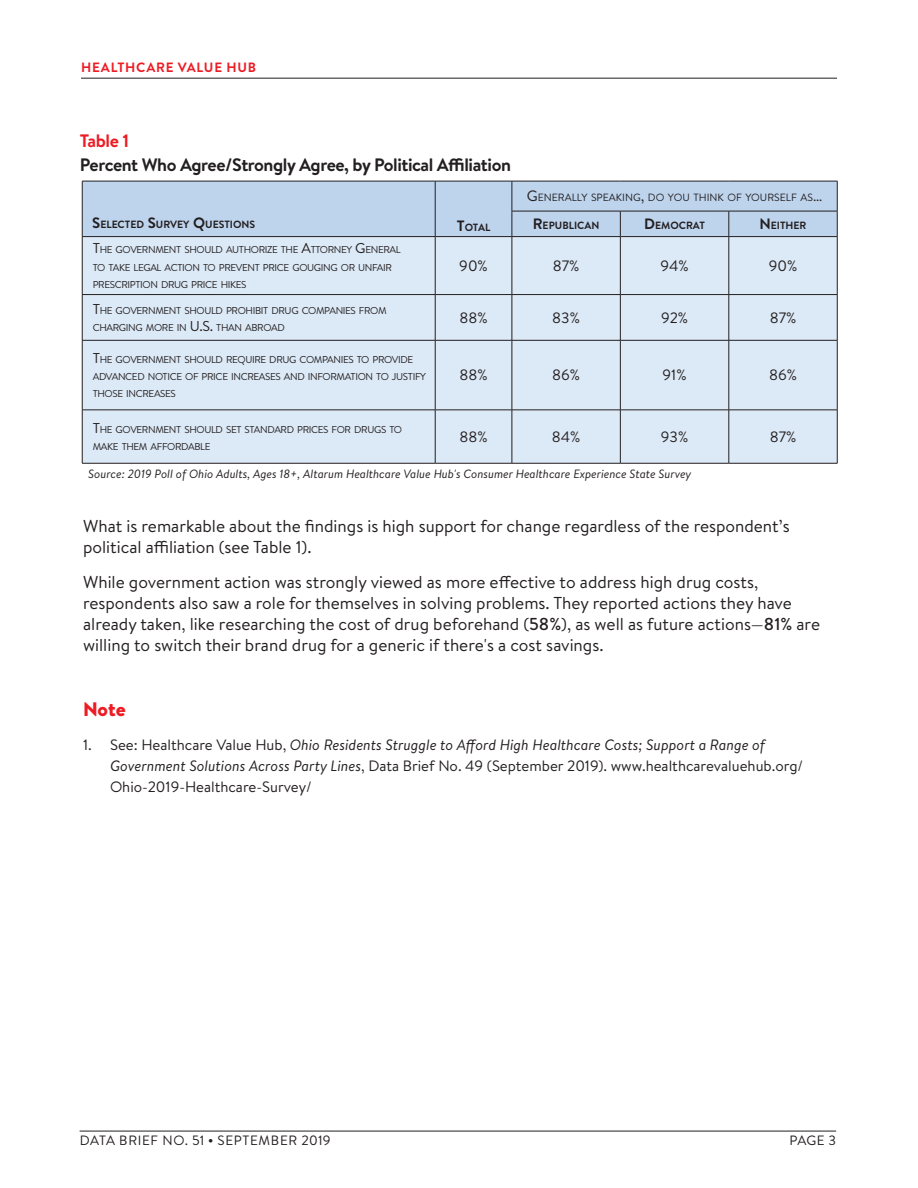
<style>
.page{position:relative;width:918px;height:1188px;background:#fff}
.page>*{position:absolute;margin:0;border:0;box-sizing:border-box;transform-origin:0 0}
.Notes_Subhead{font:900 19.5px "Brandon Text";color:#ed1c24}
.Figure_Title{font:700 18px "Brandon Text";letter-spacing:-.025em;color:#231f20}
.Figure_Title-2{font:700 18px "Brandon Text";letter-spacing:-.025em;color:#ed1c24}
.Body_No_Indent{font:17.25px/21px "Brandon Text";color:#231f20}
.Notes{font:15px/21px "Brandon Text";color:#231f20}
.t1{font:13.5px "Brandon Text";letter-spacing:.04em;color:#231f20}
.t2{font:700 13.5px "Brandon Text";letter-spacing:.06em;color:#ed1c24}
.t3{font:italic 12px "Brandon Text";color:#231f20}
.t4{font:700 10.5px "Brandon Text";color:#231f20}
.t5{font:10.5px "Brandon Text";color:#231f20}
.Table_Body{font:10.05px/17.2px "Brandon Text";letter-spacing:-.035em;color:#231f20}
.s1{font-size:15px}
.s2{font-size:14.25px}
.s3{font-weight:500}
.s4{font-style:italic}
.s5{font-weight:700}
</style>
<div class="page">
<hr style="left:80px;top:1131px;width:756px;height:1px;background:#231f20">
<hr style="left:81px;top:78px;width:756px;height:1px;background:#231f20">
<div style="left:83px;top:237px;width:754px;height:226px;background:#dce9f6"></div>
<hr style="left:82px;top:237px;width:1px;height:57px;background:#231f20">
<hr style="left:435px;top:237px;width:1px;height:57px;background:#231f20">
<hr style="left:512px;top:237px;width:1px;height:57px;background:#231f20">
<hr style="left:620px;top:237px;width:1px;height:57px;background:#231f20">
<hr style="left:729px;top:237px;width:1px;height:57px;background:#231f20">
<hr style="left:837px;top:237px;width:1px;height:57px;background:#231f20">
<hr style="left:82px;top:294px;width:353px;height:1px;background:#231f20">
<hr style="left:82px;top:295px;width:1px;height:45px;background:#231f20">
<hr style="left:435px;top:294px;width:77px;height:1px;background:#231f20">
<hr style="left:435px;top:295px;width:1px;height:45px;background:#231f20">
<hr style="left:512px;top:294px;width:108px;height:1px;background:#231f20">
<hr style="left:512px;top:295px;width:1px;height:45px;background:#231f20">
<hr style="left:620px;top:294px;width:109px;height:1px;background:#231f20">
<hr style="left:620px;top:295px;width:1px;height:45px;background:#231f20">
<hr style="left:729px;top:294px;width:108px;height:1px;background:#231f20">
<hr style="left:729px;top:295px;width:1px;height:45px;background:#231f20">
<hr style="left:837px;top:295px;width:1px;height:45px;background:#231f20">
<hr style="left:82px;top:340px;width:353px;height:1px;background:#231f20">
<hr style="left:82px;top:340px;width:1px;height:70px;background:#231f20">
<hr style="left:435px;top:340px;width:77px;height:1px;background:#231f20">
<hr style="left:435px;top:340px;width:1px;height:70px;background:#231f20">
<hr style="left:512px;top:340px;width:108px;height:1px;background:#231f20">
<hr style="left:512px;top:340px;width:1px;height:70px;background:#231f20">
<hr style="left:620px;top:340px;width:109px;height:1px;background:#231f20">
<hr style="left:620px;top:340px;width:1px;height:70px;background:#231f20">
<hr style="left:729px;top:340px;width:108px;height:1px;background:#231f20">
<hr style="left:729px;top:340px;width:1px;height:70px;background:#231f20">
<hr style="left:837px;top:340px;width:1px;height:70px;background:#231f20">
<hr style="left:82px;top:410px;width:353px;height:1px;background:#231f20">
<hr style="left:82px;top:410px;width:1px;height:53px;background:#231f20">
<hr style="left:435px;top:410px;width:77px;height:1px;background:#231f20">
<hr style="left:435px;top:410px;width:1px;height:53px;background:#231f20">
<hr style="left:512px;top:410px;width:108px;height:1px;background:#231f20">
<hr style="left:512px;top:410px;width:1px;height:53px;background:#231f20">
<hr style="left:620px;top:410px;width:109px;height:1px;background:#231f20">
<hr style="left:620px;top:410px;width:1px;height:53px;background:#231f20">
<hr style="left:729px;top:410px;width:108px;height:1px;background:#231f20">
<hr style="left:729px;top:410px;width:1px;height:53px;background:#231f20">
<hr style="left:837px;top:410px;width:1px;height:53px;background:#231f20">
<hr style="left:82px;top:463px;width:353px;height:1px;background:#231f20">
<hr style="left:435px;top:463px;width:77px;height:1px;background:#231f20">
<hr style="left:512px;top:463px;width:108px;height:1px;background:#231f20">
<hr style="left:620px;top:463px;width:109px;height:1px;background:#231f20">
<hr style="left:729px;top:463px;width:108px;height:1px;background:#231f20">
<div style="left:82px;top:181px;width:756px;height:56px;background:#bed4ed"></div>
<hr style="left:82px;top:236px;width:353px;height:1px;background:#231f20">
<p class="t2" style="left:81px;top:58px;width:177px">HEALTHCARE VALUE HUB</p>
<p class="Figure_Title-2" style="left:80px;top:128px;width:51px">Table 1</p>
<p class="Figure_Title" style="left:80px;top:152px;width:433px">Percent Who Agree/Strongly Agree, by Political Affiliation</p>
<p class="t4" style="left:92px;top:217px;width:164px"><span class="s1">S</span>ELECTED <span class="s1">S</span>URVEY <span class="s1">Q</span>UESTIONS</p>
<p class="t4" style="left:457px;top:220px;width:35px"><span class="s1">T</span>OTAL</p>
<p class="t5" style="left:527px;top:190px;width:297px"><span class="s1">G</span> ENERALLY SPEAKING<span class="s1">,</span> DO YOU THINK OF YOURSELF AS<span class="s1">…</span></p>
<p class="t4" style="left:533px;top:218px;width:68px"><span class="s1">R</span> EPUBLICAN</p>
<p class="t4" style="left:644px;top:218px;width:62px"><span class="s1">D</span> EMOCRAT</p>
<p class="t4" style="left:759px;top:218px;width:49px"><span class="s1">N</span> EITHER</p>
<p class="Table_Body" style="left:93px;top:241px;width:310px"><span class="s2">T</span>HE GOVERNMENT SHOULD AUTHORIZE THE <span class="s2">A</span>TTORNEY <span class="s2">G</span> ENERAL<br>TO TAKE LEGAL ACTION TO PREVENT PRICE GOUGING OR UNFAIR<br>PRESCRIPTION DRUG PRICE HIKES</p>
<p class="Notes" style="left:459px;top:255px;width:30px">90%</p>
<p class="Notes" style="left:553px;top:255px;width:28px">87%</p>
<p class="Notes" style="left:660px;top:255px;width:30px">94%</p>
<p class="Notes" style="left:769px;top:255px;width:30px">90%</p>
<p class="Table_Body" style="left:93px;top:301px;width:295px"><span class="s2">T</span>HE GOVERNMENT SHOULD PROHIBIT DRUG COMPANIES FROM<br>CHARGING MORE IN <span class="s2">U.S.</span> THAN ABROAD</p>
<p class="Notes" style="left:459px;top:306px;width:30px">88%</p>
<p class="Notes" style="left:552px;top:306px;width:29px">83%</p>
<p class="Notes" style="left:661px;top:306px;width:29px">92%</p>
<p class="Notes" style="left:770px;top:306px;width:28px">87%</p>
<p class="Table_Body" style="left:93px;top:350px;width:335px"><span class="s2">T</span>HE GOVERNMENT SHOULD REQUIRE DRUG COMPANIES TO PROVIDE<br>ADVANCED NOTICE OF PRICE INCREASES AND INFORMATION TO JUSTIFY<br>THOSE INCREASES</p>
<p class="Notes" style="left:459px;top:364px;width:30px">88%</p>
<p class="Notes" style="left:552px;top:364px;width:29px">86%</p>
<p class="Notes" style="left:663px;top:364px;width:25px">91%</p>
<p class="Notes" style="left:769px;top:364px;width:29px">86%</p>
<p class="Table_Body" style="left:93px;top:420px;width:311px"><span class="s2">T</span>HE GOVERNMENT SHOULD SET STANDARD PRICES FOR DRUGS TO<br>MAKE THEM AFFORDAB LE</p>
<p class="Notes" style="left:459px;top:426px;width:30px">88%</p>
<p class="Notes" style="left:552px;top:426px;width:30px">84%</p>
<p class="Notes" style="left:661px;top:426px;width:29px">93%</p>
<p class="Notes" style="left:770px;top:426px;width:28px">87%</p>
<p class="t3" style="left:88px;top:465px;width:605px">Source: 2019 Poll of Ohio Adults, Ages 18+, Altarum Healthcare Value Hub's Consumer Healthcare Experience State Survey</p>
<p class="Body_No_Indent" style="left:83px;top:515px;width:708px">What is remarkable about the findings is high support for change regardless of the respondent’s political affiliation (see Table 1).</p>
<p class="Body_No_Indent" style="left:83px;top:571px;width:738px">While government action was strongly viewed as more effective to address high drug costs, respondents also saw a role for themselves in solving problems. They reported actions they have already taken, like researching the cost of drug beforehand (<span class="s3">58%</span>), as well as future actions—<span class="s3">81%</span> are willing to switch their brand drug for a generic if there's a cost savings.</p>
<p class="Notes_Subhead" style="left:83px;top:695px;width:44px">Note</p>
<p class="Notes" style="left:110px;top:734px;width:695px;text-indent:-27px">1. See: Healthcare Value Hub, <span class="s4">Ohio Residents Struggle to Afford High Healthcare Costs; Support a Range of<br>Government Solutions Across Party Lines</span>, Data Brief No. 49 (September 2019). www.healthcarevaluehub.org/<br>Ohio-2019-Healthcare-Survey/</p>
<p class="t1" style="left:80px;top:1131px;width:253px">DATA BRIEF NO. 51 <span class="s5">•</span> SEPTEMBER 2019</p>
<p class="t1" style="left:789px;top:1131px;width:48px">PAGE 3</p>
</div>
